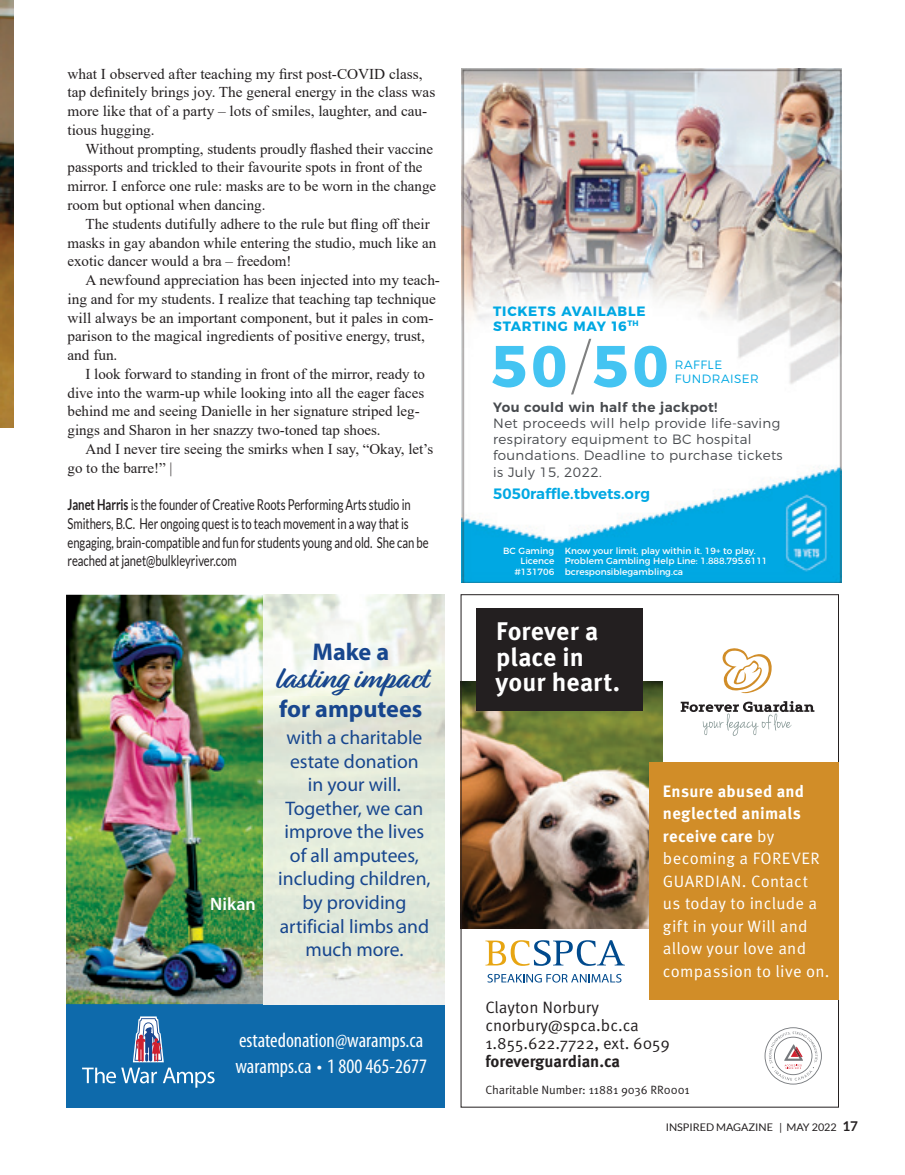
<style>
.page{position:relative;width:905px;height:1175px;background:#fff}
.page>*{position:absolute;margin:0;border:0;box-sizing:border-box;transform-origin:0 0}
.t1{font:700 58.5px "Montserrat";color:#44c4f2}
.t2{font:700 32.25px "Relation";color:#17468e}
.t3{font:700 25.5px/25.5px "Meta Pro";color:#fff}
.t4{font:700 24.3px "Myriad Pro";color:#17468e}
.t5{font:condensed 20.7px/25.3px "Myriad Pro";color:#fff}
.t6{font:19.65px/23.5px "Myriad Pro";color:#17468e;text-align:center}
.t7{font:600 18px "Myriad Pro";letter-spacing:.005em;color:#fff}
.t8{font:16.5px/22.5px "Meta Pro Norm";letter-spacing:.015em;color:#fff}
.t9{font:16.5px/18px "Meta Pro Norm";color:#231f20}
.t10{font:700 16.5px/22.5px "Meta Pro";letter-spacing:.02em;color:#fff}
.t11{font:700 16.5px "Meta Pro";color:#231f20}
.t12{font:15px/18.8px "Times New Roman";color:#231f20}
.t13{font:15px/18.8px "Lato";color:#231f20;scale:.75 1}
.t14{font:600 15px "Montserrat";color:#00a8e3}
.t15{font:300 13.5px/16.2px "Montserrat";letter-spacing:.025em;color:#474a4e}
.t16{font:700 13.5px/15px "Montserrat";letter-spacing:.055em;color:#00a8e3}
.t17{font:600 13.5px "Montserrat";letter-spacing:.025em;color:#474a4e}
.t18{font:12px "Meta Pro Norm";color:#231f20}
.t19{font:300 12px "Montserrat";letter-spacing:.04em;color:#00a8e3}
.t20{font:10.5px "Lato";color:#231f20}
.t21{font:9px/10.8px "Montserrat";color:#fff}
.s1{font-weight:700}
.s2{font-weight:200;color:#7f8080}
.s3{font-family:"Meta Pro Norm";font-weight:400}
.s4{font-weight:700;font-size:13.5px}
</style>
<div class="page">
<img style="left:0;top:0;width:13px;height:427px">
<div style="left:66px;top:998px;width:378px;height:110px;background:#0e6aab"></div>
<img style="left:66px;top:595px;width:197px;height:409px">
<img style="left:263px;top:595px;width:181px;height:409px">
<svg style="left:82px;top:1016px;width:132px;height:71px"></svg>
<svg style="left:485px;top:940px;width:140px;height:25px"></svg>
<svg style="left:487px;top:974px;width:134px;height:8px"></svg>
<img style="left:462px;top:681px;width:200px;height:247px">
<svg style="left:764px;top:1027px;width:57px;height:57px"></svg>
<div style="left:476px;top:608px;width:167px;height:102px;background:#231f20"></div>
<svg style="left:680px;top:701px;width:134px;height:35px"></svg>
<svg style="left:722px;top:648px;width:50px;height:45px"></svg>
<div style="left:649px;top:762px;width:189px;height:238px;background:#d18d28"></div>
<img style="left:461px;top:68px;width:380px;height:515px">
<p class="t12" style="left:68px;top:64px;width:369px">what I observed after teaching my first post-COVID class, tap definitely brings joy. The general energy in the class was more like that of a party – lots of smiles, laughter, and cau&shy;tious hugging.</p>
<p class="t12" style="left:68px;top:139px;width:370px;text-indent:18px">Without prompting, students proudly flashed their vaccine passports and trickled to their favourite spots in front of the mirror. I enforce one rule: masks are to be worn in the change room but optional when dancing.</p>
<p class="t12" style="left:68px;top:214px;width:370px;text-indent:18px">The students dutifully adhere to the rule but fling off their masks in gay abandon while entering the studio, much like an exotic dancer would a bra – freedom!</p>
<p class="t12" style="left:68px;top:270px;width:374px;text-indent:18px">A newfound appreciation has been injected into my teach&shy;ing and for my students. I realize that teaching tap technique will always be an important component, but it pales in com&shy;parison to the magical ingredients of positive energy, trust, and fun.</p>
<p class="t12" style="left:68px;top:364px;width:359px;text-indent:18px">I look forward to standing in front of the mirror, ready to dive into the warm-up while looking into all the eager faces behind me and seeing Danielle in her signature striped leg&shy;gings and Sharon in her snazzy two-toned tap shoes.</p>
<p class="t12" style="left:68px;top:439px;width:367px;text-indent:18px">And I never tire seeing the smirks when I say, “Okay, let’s go to the barre!” |</p>
<p class="t13" style="left:68px;top:495px;width:483px"><span class="s1">Janet Harris</span> is the founder of Creative Roots Performing Arts studio in Smithers, B.C. Her ongoing quest is to teach movement in a way that is engaging, brain-compatible and fun for students young and old. She can be reached at janet@bulkleyriver.com</p>
<p class="t7" style="left:210px;top:892px;width:47px">Nikan</p>
<h3 class="t4" style="left:312px;top:635px;width:78px">Make a</h3>
<h2 class="t2" style="left:274px;top:659px;width:155px">lasting impact</h2>
<h3 class="t4" style="left:279px;top:693px;width:145px">for amputees</h3>
<h3 class="t6" style="left:278px;top:725px;width:154px">with a charitable estate donation<br>in your will.<br>Together, we can improve the lives of all amputees, including children, by providing artificial limbs and much more.</h3>
<h3 class="t5" style="left:235px;top:1027px;width:193px">estatedonation@waramps.ca waramps.ca • 1 800 465-2677</h3>
<p class="t16" style="left:493px;top:302px;width:154px">TICKETS AVAILABLE<br>STARTING MAY 16<sup>TH</sup></p>
<h1 class="t1" style="left:491px;top:318px;width:179px">50<span class="s2">/</span>50</h1>
<p class="t19" style="left:675px;top:355px;width:49px">RAFFLE</p>
<p class="t19" style="left:675px;top:369px;width:85px">FUNDRAISER</p>
<p class="t17" style="left:493px;top:396px;width:226px">You could win half the jackpot!</p>
<p class="t15" style="left:493px;top:414px;width:291px">Net proceeds will help provide life-saving respiratory equipment to BC hospital foundations. Deadline to purchase tickets is July 15, 2022.</p>
<p class="t14" style="left:493px;top:481px;width:158px">5050raffle.tbvets.org</p>
<p class="t21" style="left:503px;top:544px;width:53px;text-align:right">BC Gaming<br>Licence #131706</p>
<p class="t21" style="left:564px;top:544px;width:204px">Know your limit, play within it. 19+ to play.<br>Problem Gambling Help Line: 1.888.795.6111 bcresponsiblegambling.ca</p>
<h3 class="t3" style="left:495px;top:617px;width:126px">Forever a place in your heart.</h3>
<p class="t10" style="left:663px;top:778px;width:143px">Ensure abused and neglected animals receive care <span class="s3">by</span></p>
<p class="t8" style="left:663px;top:846px;width:168px">becoming a FOREVER<br>GUARDIAN. Contact<br>us today to include a gift in your Will and allow your love and compassion to live on.</p>
<p class="t9" style="left:485px;top:996px;width:186px">Clayton Norbury cnorbury@spca.bc.ca<br>1.855.622.7722, ext. 6059</p>
<p class="t11" style="left:485px;top:1048px;width:136px">foreverguardian.ca</p>
<p class="t18" style="left:485px;top:1080px;width:206px">Charitable Number: 11881 9036 RR0001</p>
<p class="t20" style="left:665px;top:1121px;width:194px">INSPIRED MAGAZINE | MAY 2022 <span class="s4">17</span>19</p>
</div>
